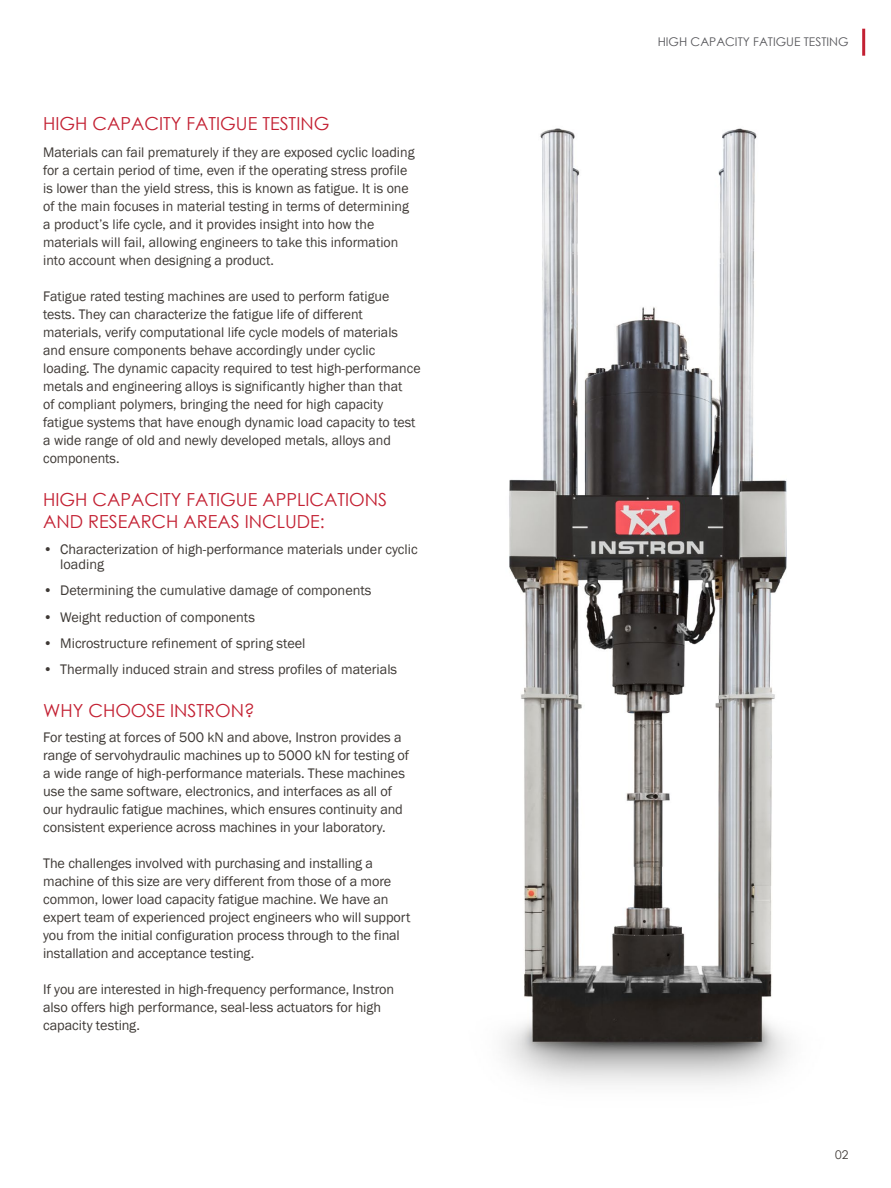
<style>
.page{position:relative;width:891px;height:1188px;background:#fff}
.page>*{position:absolute;margin:0;border:0;box-sizing:border-box;transform-origin:0 0}
.t1{font:18px/21.6px "Century Gothic";color:#c32032}
.t2{font:14.25px/18px "Franklin Gothic";color:#3e3935}
.t3{font:12px "Century Gothic";color:#56565a}
.t4{font:12px "Century Gothic";color:#3e3935}
</style>
<div class="page">
<hr style="left:862px;top:29px;width:3px;height:27px;background:#c32032">
<img style="left:504px;top:128px;width:286px;height:957px">
<p class="t1" style="left:43px;top:113px;width:288px">HIGH CAPACITY FATIGUE TESTING</p>
<p class="t2" style="left:43px;top:143px;width:373px">Materials can fail prematurely if they are exposed cyclic loading for a certain period of time, even if the operating stress profile is lower than the yield stress, this is known as fatigue. It is one of the main focuses in material testing in terms of determining a product’s life cycle, and it provides insight into how the materials will fail, allowing engineers to take this information into account when designing a product.</p>
<p class="t2" style="left:43px;top:287px;width:379px">Fatigue rated testing machines are used to perform fatigue tests. They can characterize the fatigue life of different materials, verify computational life cycle models of materials and ensure components behave accordingly under cyclic loading. The dynamic capacity required to test high-performance metals and engineering alloys is significantly higher than that<br>of compliant polymers, bringing the need for high capacity fatigue systems that have enough dynamic load capacity to test a wide range of old and newly developed metals, alloys and components.</p>
<p class="t1" style="left:43px;top:489px;width:345px">HIGH CAPACITY FATIGUE APPLICATIONS<br>AND RESEARCH AREAS INCLUDE:</p>
<p class="t2" style="left:60px;top:542px;width:359px;line-height:15px;text-indent:-17px">• Characterization of high-performance materials under cyclic loading</p>
<p class="t2" style="left:43px;top:582px;width:330px">• Determining the cumulative damage of components</p>
<p class="t2" style="left:43px;top:608px;width:213px">• Weight reduction of components</p>
<p class="t2" style="left:43px;top:634px;width:264px">• Microstructure refinement of spring steel</p>
<p class="t2" style="left:43px;top:661px;width:356px">• Thermally induced strain and stress profiles of materials</p>
<p class="t1" style="left:43px;top:700px;width:213px">WHY CHOOSE INSTRON?</p>
<p class="t2" style="left:43px;top:728px;width:368px">For testing at forces of 500 kN and above, Instron provides a range of servohydraulic machines up to 5000 kN for testing of a wide range of high-performance materials. These machines use the same software, electronics, and interfaces as all of our hydraulic fatigue machines, which ensures continuity and consistent experience across machines in your laboratory.</p>
<p class="t2" style="left:43px;top:854px;width:369px">The challenges involved with purchasing and installing a machine of this size are very different from those of a more common, lower load capacity fatigue machine. We have an expert team of experienced project engineers who will support you from the initial configuration process through to the final installation and acceptance testing.</p>
<p class="t2" style="left:43px;top:980px;width:353px">If you are interested in high-frequency performance, Instron also offers high performance, seal-less actuators for high capacity testing.</p>
<p class="t3" style="left:658px;top:33px;width:192px">HIGH CAPACITY FATIGUE TESTING</p>
<p class="t4" style="left:835px;top:1146px;width:15px">02</p>
</div>
